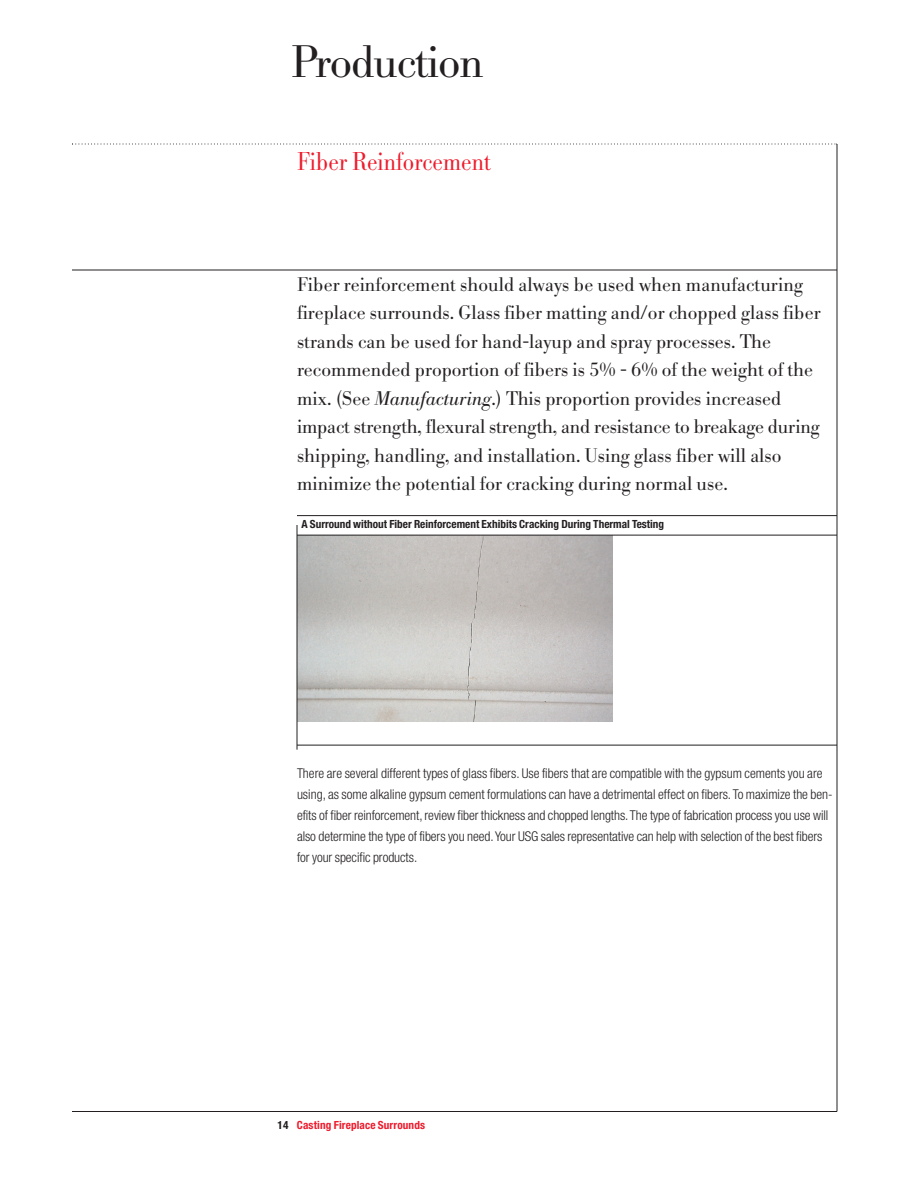
<style>
.page{position:relative;width:918px;height:1188px;background:#fff}
.page>*{position:absolute;margin:0;border:0;box-sizing:border-box;transform-origin:0 0}
.t1{font:300 45px "Bodoni BE";letter-spacing:-.025em;color:#231f20}
.t2{font:300 25.5px "Bodoni BE";color:#ee1b2c;scale:.9 1}
.t3{font:300 19.5px/28.5px "Bodoni BE";color:#231f20}
.t4{font:300 condensed 13.5px/21px "Helvetica Neue";letter-spacing:-.005em;color:#231f20}
.t5{font:700 condensed 11.25px "Helvetica Neue";color:#231f20}
.t6{font:700 condensed 11.25px "Helvetica Neue";letter-spacing:.01em;color:#ee1b2c}
.s1{font-style:italic}
.s2{color:#231f20}
</style>
<div class="page">
<img style="left:298px;top:536px;width:314px;height:186px">
<hr style="left:837px;top:144px;width:1px;height:968px;background:#231f20">
<hr style="left:72px;top:1111px;width:765px;height:1px;background:#231f20">
<hr style="left:72px;top:270px;width:765px;height:1px;background:#231f20">
<hr style="left:297px;top:515px;width:540px;height:1px;background:#231f20">
<hr style="left:297px;top:535px;width:540px;height:1px;background:#231f20">
<hr style="left:297px;top:745px;width:540px;height:1px;background:#231f20">
<svg style="left:72px;top:144px;width:765px;height:1px"></svg>
<hr style="left:297px;top:525px;width:1px;height:225px;background:#231f20">
<h1 class="t1" style="left:291px;top:45px;width:194px">Production</h1>
<h2 class="t2" style="left:297px;top:151px;width:217px">Fiber Reinforcement</h2>
<p class="t3" style="left:297px;top:272px;width:525px">Fiber reinforcement should always be used when manufacturing fireplace surrounds. Glass fiber matting and/or chopped glass fiber strands can be used for hand-layup and spray processes. The recommended proportion of fibers is 5% - 6% of the weight of the mix. (See <span class="s1">Manufacturing</span>.) This proportion provides increased impact strength, flexural strength, and resistance to breakage during shipping, handling, and installation. Using glass fiber will also minimize the potential for cracking during normal use.</p>
<p class="t5" style="left:302px;top:520px;width:364px">A Surround without Fiber Reinforcement Exhibits Cracking During Thermal Testing</p>
<p class="t4" style="left:297px;top:764px;width:537px">There are several different types of glass fibers. Use fibers that are compatible with the gypsum cements you are using, as some alkaline gypsum cement formulations can have a detrimental effect on fibers.To maximize the ben&shy;efits of fiber reinforcement, review fiber thickness and chopped lengths.The type of fabrication process you use will also determine the type of fibers you need.Your USG sales representative can help with selection of the best fibers for your specific products.</p>
<p class="t6" style="left:278px;top:1120px;width:149px"><span class="s2">14</span> Casting Fireplace Surrounds</p>
</div>
